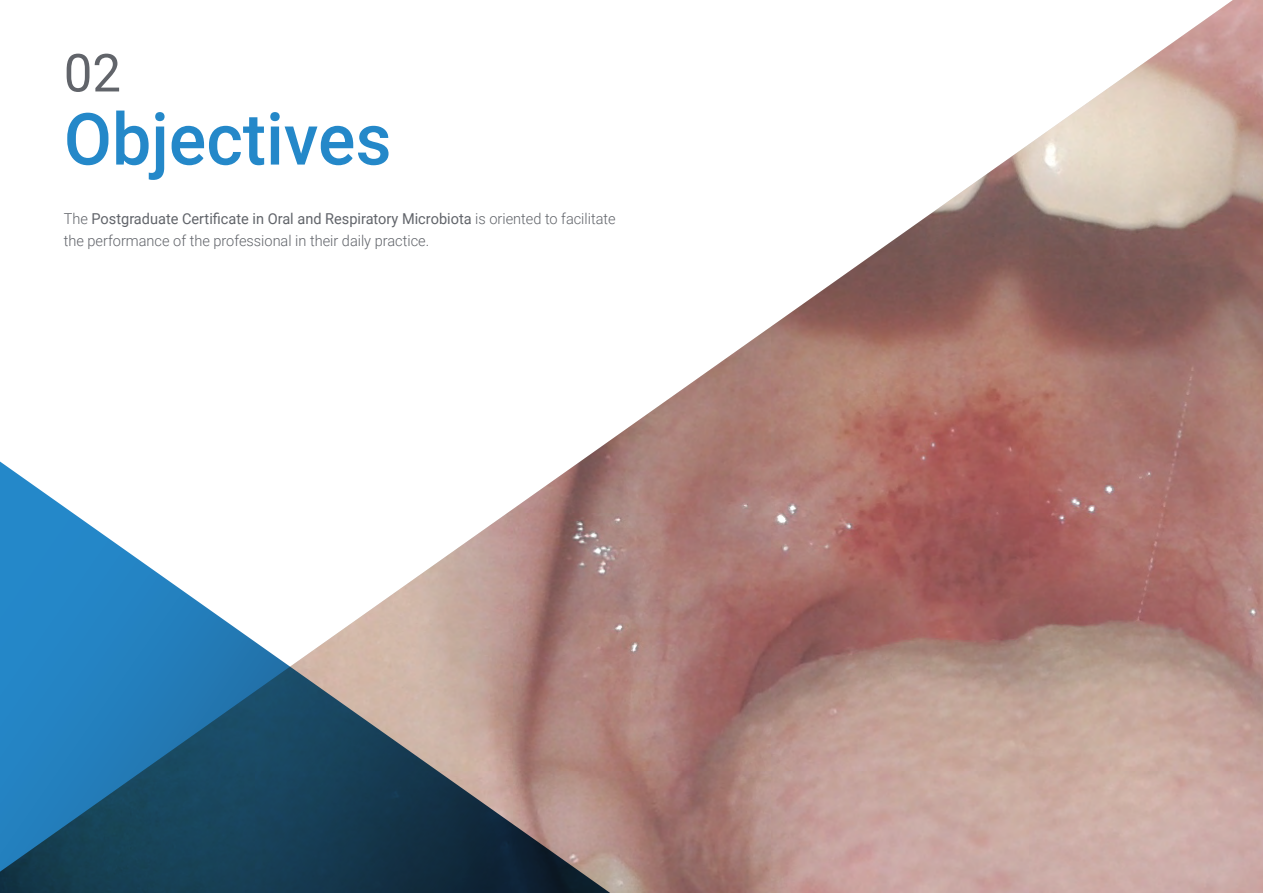
<style>
.page{position:relative;width:1263px;height:893px;background:#fff}
.page>*{position:absolute;margin:0;border:0;box-sizing:border-box;transform-origin:0 0}
.t1{font:500 72px "Roboto";color:#2488c9}
.t2{font:52.5px "Roboto";color:#61646a}
.t3{font:300 15px/22.5px "Roboto";color:#61646a}
.s1{font-weight:400}
</style>
<div class="page">
<img style="left:602px;top:0;width:661px;height:893px">
<svg style="left:0;top:446px;width:640px;height:447px"></svg>
<h2 class="t2" style="left:64px;top:36px;width:59px">02</h2>
<h1 class="t1" style="left:64px;top:89px;width:329px">Objectives</h1>
<p class="t3" style="left:64px;top:207px;width:553px">The <span class="s1">Postgraduate Certificate in Oral and Respiratory Microbiota</span> is oriented to facilitate the performance of the professional in their daily practice.</p>
</div>
